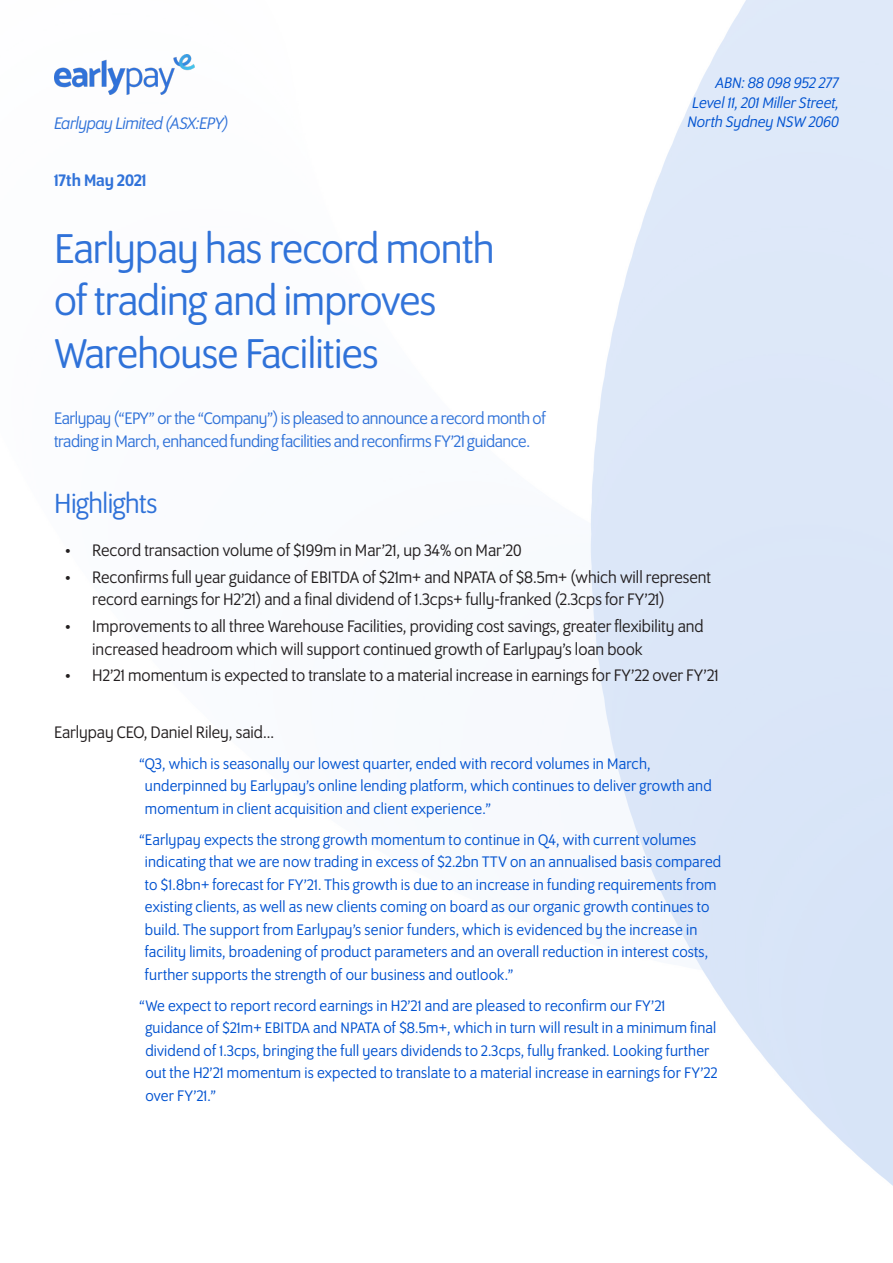
<style>
.page{position:relative;width:893px;height:1263px;background:#fff}
.page>*{position:absolute;margin:0;border:0;box-sizing:border-box;transform-origin:0 0}
.Body_Headers_Medium{font:45px/52.5px "Program OT";letter-spacing:-.015em;color:#0052d0}
.Body_Headers_Medium-2{font:30px "Program OT";letter-spacing:-.015em;color:#0052d0}
.Body_Text{font:18px/22.5px "Program OT";color:#231f20}
.Body_Text-2{font:18px/22.5px "Program OT";letter-spacing:-.02em;color:#0052d0}
.Body_Text-3{font:italic 18px "Program OT";letter-spacing:-.02em;color:#0052d0}
.Body_Text-4{font:500 18px "Program OT";color:#0052d0}
.Body_Text-5{font:16.5px/22.5px "Program OT";letter-spacing:.01em;color:#0052d0}
.Body_Text-6{font:italic 16.5px/19.5px "Program OT";color:#0052d0;text-align:center}
</style>
<div class="page">
<img style="left:54px;top:0;width:839px;height:1186px">
<p class="Body_Text-3" style="left:54px;top:113px;width:176px">Earlypay Limited (ASX:EPY)</p>
<p class="Body_Text-4" style="left:54px;top:170px;width:94px">17th May 2021</p>
<p class="Body_Headers_Medium" style="left:54px;top:222px;width:442px">Earlypay has record month of trading and improves<br>Warehouse Facilities</p>
<p class="Body_Text-2" style="left:54px;top:407px;width:493px">Earlypay (“EPY” or the “Company”) is pleased to announce a record month of trading in March, enhanced funding facilities and reconfirms FY’21 guidance.</p>
<p class="Body_Text-6" style="left:715px;top:73px;width:125px">ABN: 88 098 952 277</p>
<p class="Body_Text-6" style="left:687px;top:92px;width:153px">Level 11, 201 Miller Street,<br>North Sydney NSW 2060</p>
<p class="Body_Headers_Medium-2" style="left:54px;top:486px;width:105px">Highlights</p>
<p class="Body_Text" style="left:65px;top:539px;width:458px">• Record transaction volume of $199m in Mar’21, up 34% on Mar’20</p>
<p class="Body_Text" style="left:92px;top:566px;width:620px;text-indent:-27px">• Reconfirms full year guidance of EBITDA of $21m+ and NPATA of $8.5m+ (which will represent record earnings for H2’21) and a final dividend of 1.3cps+ fully-franked (2.3cps for FY’21)</p>
<p class="Body_Text" style="left:92px;top:615px;width:613px;text-indent:-27px">• Improvements to all three Warehouse Facilities, providing cost savings, greater flexibility and increased headroom which will support continued growth of Earlypay’s loan book</p>
<p class="Body_Text" style="left:65px;top:664px;width:655px">• H2’21 momentum is expected to translate to a material increase in earnings for FY’22 over FY’21</p>
<p class="Body_Text" style="left:54px;top:721px;width:222px">Earlypay CEO, Daniel Riley, said...</p>
<p class="Body_Text-5" style="left:145px;top:752px;width:568px;text-indent:-6px">“Q3, which is seasonally our lowest quarter, ended with record volumes in March, underpinned by Earlypay’s online lending platform, which continues to deliver growth and momentum in client acquisition and client experience.”</p>
<p class="Body_Text-5" style="left:145px;top:828px;width:578px;text-indent:-6px">“Earlypay expects the strong growth momentum to continue in Q4, with current volumes indicating that we are now trading in excess of $2.2bn TTV on an annualised basis compared to $1.8bn+ forecast for FY’21. This growth is due to an increase in funding requirements from existing clients, as well as new clients coming on board as our organic growth continues to build. The support from Earlypay’s senior funders, which is evidenced by the increase in facility limits, broadening of product parameters and an overall reduction in interest costs, further supports the strength of our business and outlook.”</p>
<p class="Body_Text-5" style="left:145px;top:994px;width:573px;text-indent:-6px">“We expect to report record earnings in H2’21 and are pleased to reconfirm our FY’21 guidance of $21m+ EBITDA and NPATA of $8.5m+, which in turn will result in a minimum final dividend of 1.3cps, bringing the full years dividends to 2.3cps, fully franked. Looking further out the H2’21 momentum is expected to translate to a material increase in earnings for FY’22 over FY’21.”</p>
</div>
